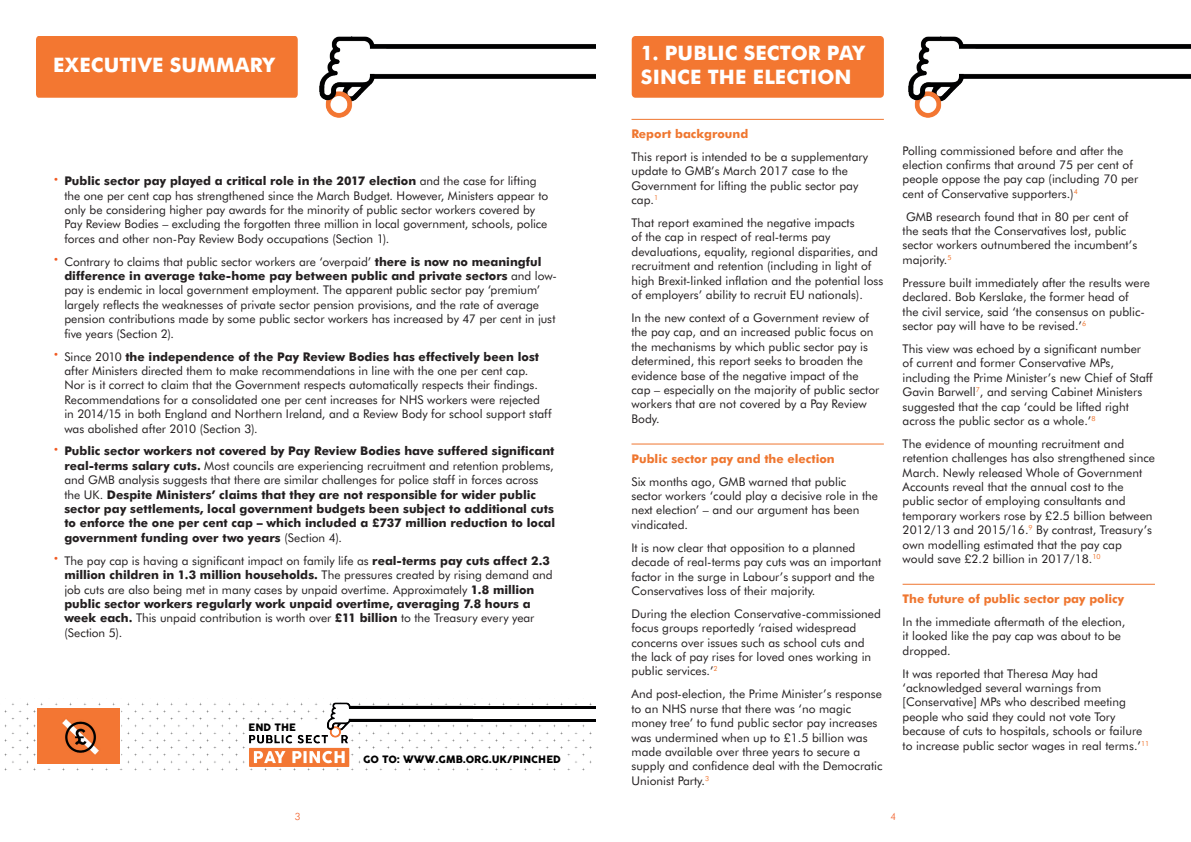
<style>
.page{position:relative;width:1191px;height:842px;background:#fff}
.page>*{position:absolute;margin:0;border:0;box-sizing:border-box;transform-origin:0 0}
.t1{font:700 20px/24px "Futura BT";letter-spacing:.005em;color:#fff}
.t2{font:12px/14.4px "Futura BT";color:#231f20}
.t3{font:700 12px/14.4px "Futura BT";color:#231f20}
.t4{font:700 12px "Futura BT";color:#ef762f}
.t5{font:10px "COCOGOOSE";color:#000001}
.t6{font:300 10px "Futura BT";color:#f15921}
.s1{font-weight:700}
.s2{font-weight:400}
</style>
<div class="page">
<div style="left:36px;top:36px;width:262px;height:62px;background:#f37731"></div>
<div style="left:632px;top:36px;width:252px;height:62px;background:#f37731;border-radius:4px"></div>
<hr style="left:631px;top:119px;width:253px;height:1px;background:#ef762f">
<hr style="left:631px;top:444px;width:253px;height:1px;background:#ef762f">
<hr style="left:902px;top:584px;width:253px;height:1px;background:#ef762f">
<img style="left:319px;top:36px;width:276px;height:82px">
<img style="left:908px;top:36px;width:283px;height:82px">
<img style="left:4px;top:702px;width:588px;height:69px">
<div style="left:361px;top:752px;width:202px;height:12px;background:#fff"></div>
<svg style="left:109px;top:707px;width:12px;height:59px"></svg>
<div style="left:329px;top:708px;width:266px;height:14px;background:#fff"></div>
<img style="left:240px;top:702px;width:232px;height:69px">
<img style="left:37px;top:709px;width:82px;height:55px">
<hr style="left:348px;top:706px;width:247px;height:3px;background:#000001">
<hr style="left:348px;top:719px;width:247px;height:2px;background:#000001">
<h1 class="t1" style="left:53px;top:52px;width:223px">EXECUTIVE SUMMARY</h1>
<p class="t2" style="left:64px;top:174px;width:485px;text-indent:-11px"><sup>•</sup> <span class="s1">Public sector pay played a critical role in the 2017 election</span> and the case for lifting the one per cent cap has strengthened since the March Budget. However, Ministers appear to only be considering higher pay awards for the minority of public sector workers covered by Pay Review Bodies – excluding the forgotten three million in local government, schools, police forces and other non-Pay Review Body occupations (Section 1).</p>
<p class="t2" style="left:64px;top:254px;width:494px;text-indent:-11px"><sup>•</sup> Contrary to claims that public sector workers are ‘overpaid’ <span class="s1">there is now no meaningful difference in average take-home pay between public and private sectors</span> and low&shy;pay is endemic in local government employment. The apparent public sector pay ‘premium’ largely reflects the weaknesses of private sector pension provisions, and the rate of average pension contributions made by some public sector workers has increased by 47 per cent in just five years (Section 2).</p>
<p class="t2" style="left:64px;top:349px;width:489px;text-indent:-11px"><sup>•</sup> Since 2010 <span class="s1">the independence of the Pay Review Bodies has effectively been lost </span>after Ministers directed them to make recommendations in line with the one per cent cap.<br>Nor is it correct to claim that the Government respects automatically respects their findings.<br>Recommendations for a consolidated one per cent increases for NHS workers were rejected in 2014/15 in both England and Northern Ireland, and a Review Body for school support staff was abolished after 2010 (Section 3).</p>
<p class="t3" style="left:64px;top:444px;width:492px;text-indent:-11px"><sup>•</sup> Public sector workers not covered by Pay Review Bodies have suffered significant real-terms salary cuts. <span class="s2">Most councils are experiencing recruitment and retention problems, and GMB analysis suggests that there are similar challenges for police staff in forces across the UK.</span> Despite Ministers’ claims that they are not responsible for wider public sector pay settlements, local government budgets been subject to additional cuts to enforce the one per cent cap – which included a £737 million reduction to local government funding over two years <span class="s2">(Section 4).</span></p>
<p class="t2" style="left:64px;top:553px;width:490px;text-indent:-11px"><sup>•</sup> The pay cap is having a significant impact on family life as <span class="s1">real-terms pay cuts affect 2.3 million children in 1.3 million households.</span> The pressures created by rising demand and job cuts are also being met in many cases by unpaid overtime. Approximately <span class="s1">1.8 million public sector workers regularly work unpaid overtime, averaging 7.8 hours a week each.</span> This unpaid contribution is worth over <span class="s1">£11 billion</span> to the Treasury every year (Section 5).</p>
<p class="t5" style="left:249px;top:720px;width:49px">END THE</p>
<p class="t5" style="left:363px;top:752px;width:199px">GO TO: WWW.GMB.ORG.UK/PINCHED</p>
<h1 class="t1" style="left:641px;top:41px;width:225px">1. PUBLIC SECTOR PAY<br>SINCE THE ELECTION</h1>
<p class="t4" style="left:631px;top:126px;width:118px">Report background</p>
<p class="t2" style="left:631px;top:149px;width:238px">This report is intended to be a supplementary update to GMB’s March 2017 case to the Government for lifting the public sector pay cap.<sup>1</sup></p>
<p class="t2" style="left:631px;top:215px;width:253px">That report examined the negative impacts<br>of the cap in respect of real-terms pay devaluations, equality, regional disparities, and recruitment and retention (including in light of high Brexit-linked inflation and the potential loss of employers’ ability to recruit EU nationals).</p>
<p class="t2" style="left:631px;top:310px;width:249px">In the new context of a Government review of the pay cap, and an increased public focus on the mechanisms by which public sector pay is determined, this report seeks to broaden the evidence base of the negative impact of the cap – especially on the majority of public sector workers that are not covered by a Pay Review Body.</p>
<p class="t4" style="left:631px;top:451px;width:205px">Public sector pay and the election</p>
<p class="t2" style="left:631px;top:474px;width:248px">Six months ago, GMB warned that public sector workers ‘could play a decisive role in the next election’ – and our argument has been vindicated.</p>
<p class="t2" style="left:631px;top:540px;width:251px">It is now clear that opposition to a planned decade of real-terms pay cuts was an important factor in the surge in Labour’s support and the Conservatives loss of their majority.</p>
<p class="t2" style="left:631px;top:606px;width:251px">During the election Conservative-commissioned focus groups reportedly ‘raised widespread concerns over issues such as school cuts and the lack of pay rises for loved ones working in public services.’<sup>2</sup></p>
<p class="t2" style="left:631px;top:687px;width:252px">And post-election, the Prime Minister’s response to an NHS nurse that there was ‘no magic money tree’ to fund public sector pay increases was undermined when up to £1.5 billion was made available over three years to secure a supply and confidence deal with the Democratic Unionist Party.<sup>3</sup></p>
<p class="t2" style="left:902px;top:143px;width:237px">Polling commissioned before and after the election confirms that around 75 per cent of people oppose the pay cap (including 70 per cent of Conservative supporters.)<sup>4</sup></p>
<p class="t2" style="left:902px;top:209px;width:236px">GMB research found that in 80 per cent of the seats that the Conservatives lost, public sector workers outnumbered the incumbent’s majority.<sup>5</sup></p>
<p class="t2" style="left:902px;top:275px;width:249px">Pressure built immediately after the results were declared. Bob Kerslake, the former head of<br>the civil service, said ‘the consensus on public&shy;sector pay will have to be revised.’<sup>6</sup></p>
<p class="t2" style="left:902px;top:341px;width:252px">This view was echoed by a significant number of current and former Conservative MPs, including the Prime Minister’s new Chief of Staff Gavin Barwell<sup>7</sup>, and serving Cabinet Ministers suggested that the cap ‘could be lifted right across the public sector as a whole.’<sup>8</sup></p>
<p class="t2" style="left:902px;top:436px;width:254px">The evidence of mounting recruitment and retention challenges has also strengthened since March. Newly released Whole of Government Accounts reveal that the annual cost to the public sector of employing consultants and temporary workers rose by £2.5 billion between 2012/13 and 2015/16.<sup>9</sup> By contrast, Treasury’s own modelling estimated that the pay cap would save £2.2 billion in 2017/18.<sup>10</sup></p>
<p class="t4" style="left:902px;top:591px;width:223px">The future of public sector pay policy</p>
<p class="t2" style="left:902px;top:614px;width:224px">In the immediate aftermath of the election, it looked like the pay cap was about to be dropped.</p>
<p class="t2" style="left:902px;top:666px;width:248px">It was reported that Theresa May had ‘acknowledged several warnings from [Conservative] MPs who described meeting people who said they could not vote Tory because of cuts to hospitals, schools or failure to increase public sector wages in real terms.’<sup>11</sup></p>
<p class="t6" style="left:295px;top:810px;width:7px">3</p>
<p class="t6" style="left:890px;top:810px;width:7px">4</p>
</div>
